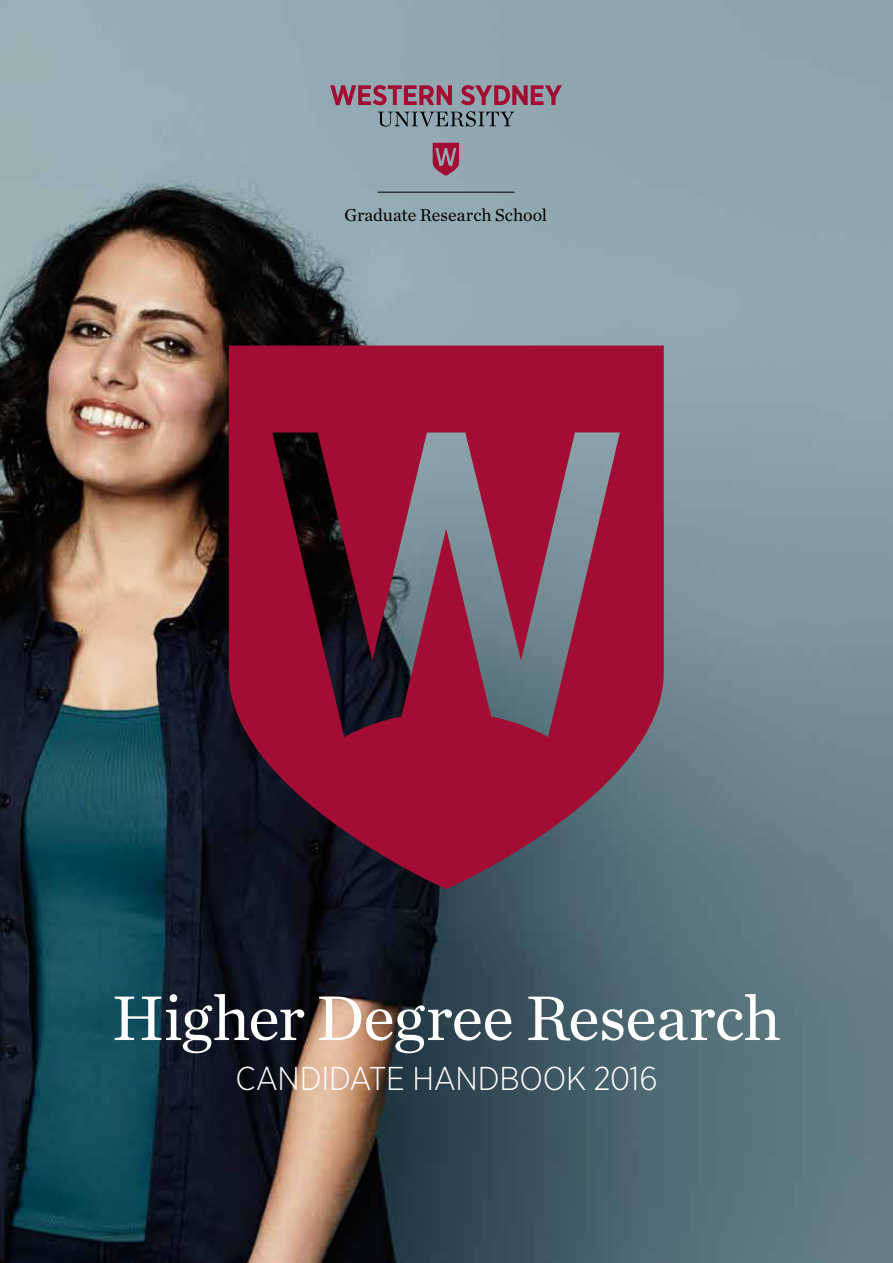
<style>
.page{position:relative;width:893px;height:1263px;background:#fff}
.page>*{position:absolute;margin:0;border:0;box-sizing:border-box;transform-origin:0 0}
.t1{font:66px "Chronicle Text G1";letter-spacing:-.015em;color:#fff}
.t2{font:300 33px "Gotham Narrow";letter-spacing:-.01em;color:#fff}
.t3{font:18px "Chronicle Text G1";color:#000}
</style>
<div class="page">
<img style="left:0;top:0;width:893px;height:1263px">
<svg style="left:229px;top:345px;width:435px;height:544px;background:#832340"></svg>
<hr style="left:378px;top:192px;width:137px;height:1px;background:#000">
<svg style="left:378px;top:111px;width:137px;height:16px;background:#6e8086"></svg>
<svg style="left:330px;top:85px;width:122px;height:20px;background:#9b556e"></svg>
<svg style="left:461px;top:85px;width:101px;height:20px;background:#995b72"></svg>
<svg style="left:433px;top:143px;width:26px;height:33px"></svg>
<p class="t3" style="left:345px;top:201px;width:204px">Graduate Research School</p>
<h1 class="t1" style="left:112px;top:968px;width:671px">Higher Degree Research</h1>
<h2 class="t2" style="left:235px;top:1058px;width:424px">CANDIDATE HANDBOOK 2016</h2>
</div>
